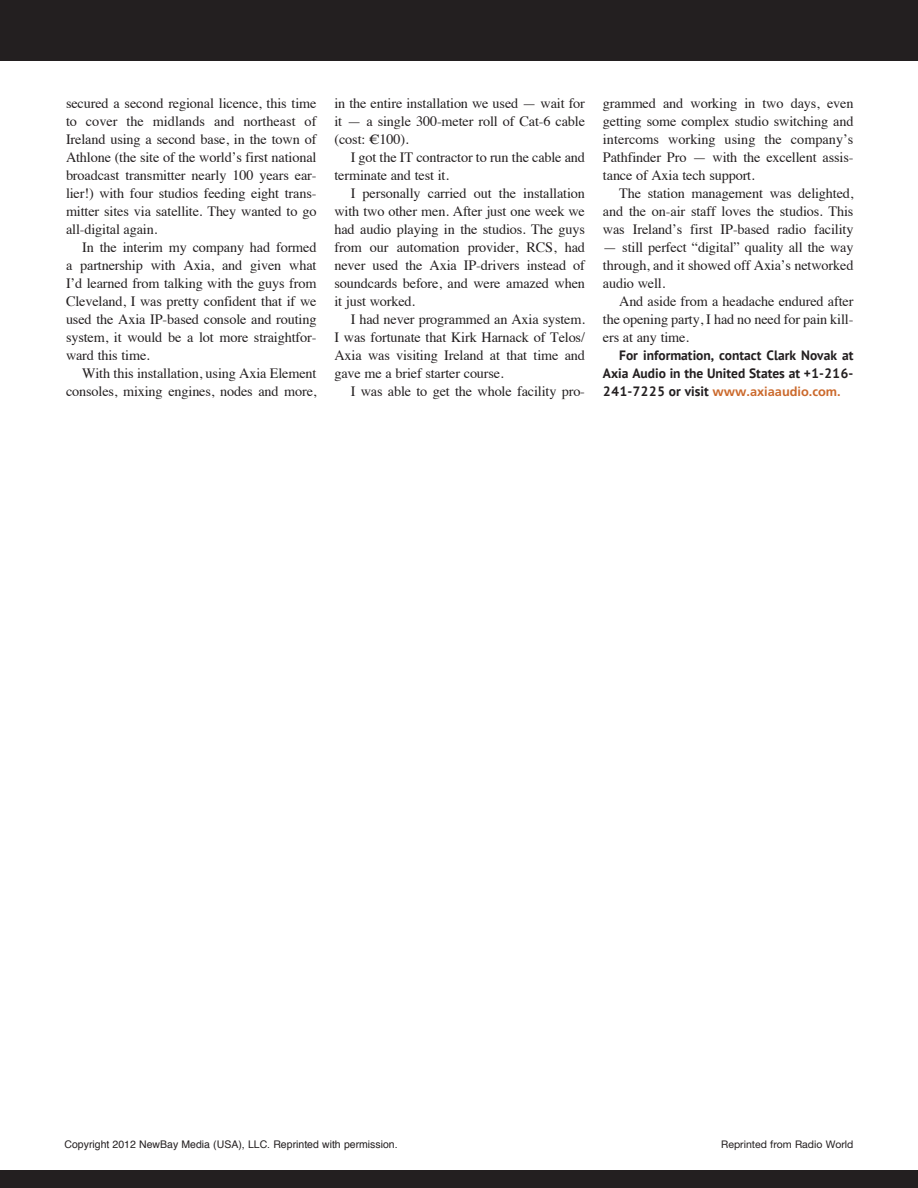
<style>
.page{position:relative;width:918px;height:1188px;background:#fff}
.page>*{position:absolute;margin:0;border:0;box-sizing:border-box;transform-origin:0 0}
.t1{font:14.25px/18px "Times";letter-spacing:-.01em;color:#231f20;text-align:justify}
.t2{font:700 13.5px/18px "PT Sans";color:#231f20;text-align:right}
.t3{font:700 12.75px "Frutiger";color:#cb692c}
.t4{font:10.5px "Helvetica";color:#231f20}
.t5{font:10.5px "Helvetica Neue";color:#231f20}
.s1{font-family:"PT Sans";font-size:13.5px;color:#231f20}
</style>
<div class="page">
<div style="left:0;top:0;width:918px;height:61px;background:#231f20"></div>
<div style="left:0;top:1170px;width:918px;height:18px;background:#231f20"></div>
<p class="t1" style="left:66px;top:93px;width:252px">secured a second regional licence, this time to cover the midlands and northeast of Ireland using a second base, in the town of Athlone (the site of the world’s first national broadcast transmitter nearly 100 years ear&shy;lier!) with four studios feeding eight trans&shy;mitter sites via satellite. They wanted to go all-digital again.</p>
<p class="t1" style="left:66px;top:237px;width:252px;text-indent:16px">In the interim my company had formed a partnership with Axia, and given what I’d learned from talking with the guys from Cleveland, I was pretty confident that if we used the Axia IP-based console and routing system, it would be a lot more straightfor&shy;ward this time.</p>
<p class="t1" style="left:66px;top:363px;width:252px;text-align:right">With this installation, using Axia Element consoles, mixing engines, nodes and more,</p>
<p class="t1" style="left:334px;top:93px;width:252px">in the entire installation we used — wait for it — a single 300-meter roll of Cat-6 cable (cost: €100).</p>
<p class="t1" style="left:334px;top:147px;width:252px;text-indent:16px">I got the IT contractor to run the cable and terminate and test it.</p>
<p class="t1" style="left:334px;top:183px;width:252px;text-indent:16px">I personally carried out the installation with two other men. After just one week we had audio playing in the studios. The guys from our automation provider, RCS, had never used the Axia IP-drivers instead of soundcards before, and were amazed when it just worked.</p>
<p class="t1" style="left:334px;top:309px;width:252px;text-indent:16px">I had never programmed an Axia system.<br>I was fortunate that Kirk Harnack of Telos/ Axia was visiting Ireland at that time and gave me a brief starter course.</p>
<p class="t1" style="left:351px;top:381px;width:236px">I was able to get the whole facility pro-</p>
<p class="t1" style="left:603px;top:93px;width:252px">grammed and working in two days, even getting some complex studio switching and intercoms working using the company’s Pathfinder Pro — with the excellent assis&shy;tance of Axia tech support.</p>
<p class="t1" style="left:603px;top:183px;width:252px;text-indent:16px">The station management was delighted, and the on-air staff loves the studios. This was Ireland’s first IP-based radio facility</p>
<p class="t1" style="left:603px;top:237px;width:252px">— still perfect “digital” quality all the way through, and it showed off Axia’s networked audio well.</p>
<p class="t1" style="left:603px;top:291px;width:252px;text-indent:16px">And aside from a headache endured after the opening party, I had no need for pain kill&shy;ers at any time.</p>
<p class="t2" style="left:603px;top:346px;width:252px">For information, contact Clark Novak at<br>Axia Audio in the United States at +1-216-</p>
<p class="t3" style="left:603px;top:384px;width:239px"><span class="s1">241-7225 or visit</span> www.axiaaudio.com.</p>
<p class="t4" style="left:64px;top:1136px;width:335px">Copyright 2012 NewBay Media (USA), LLC. Reprinted with permission.</p>
<p class="t5" style="left:721px;top:1138px;width:134px">Reprinted from Radio World</p>
</div>
